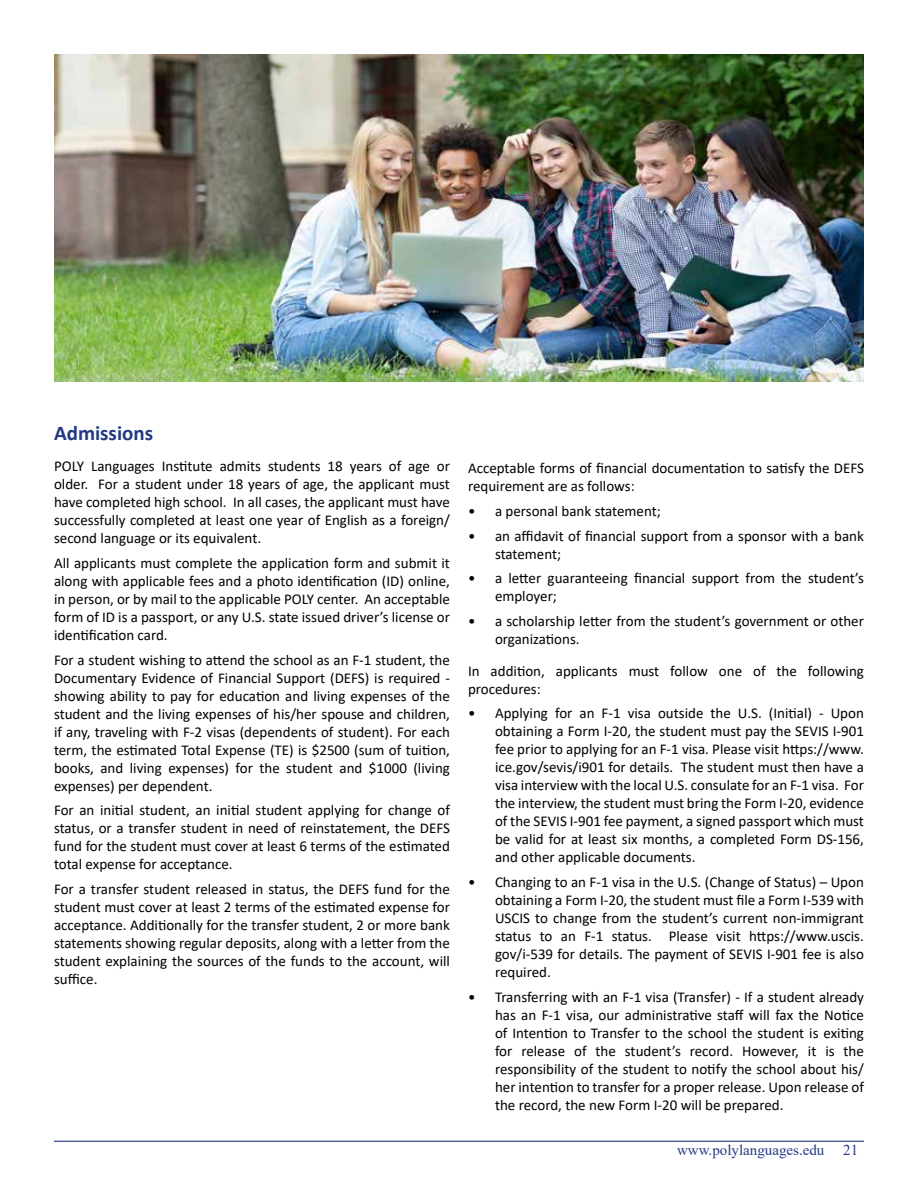
<style>
.page{position:relative;width:918px;height:1188px;background:#fff}
.page>*{position:absolute;margin:0;border:0;box-sizing:border-box;transform-origin:0 0}
.t1{font:700 21px "Calibri";color:#223983}
.t2{font:15px/18px "Calibri";color:#000;text-align:justify}
.t3{font:15px "Times New Roman";color:#223983}
</style>
<div class="page">
<img style="left:54px;top:54px;width:810px;height:328px">
<hr style="left:54px;top:1141px;width:810px;height:1px;background:#223983">
<h1 class="t1" style="left:54px;top:418px;width:101px">Admissions</h1>
<p class="t2" style="left:54px;top:457px;width:398px">POLY Languages Institute admits students 18 years of age or older. For a student under 18 years of age, the applicant must have completed high school. In all cases, the applicant must have successfully completed at least one year of English as a foreign/ second language or its equivalent.</p>
<p class="t2" style="left:54px;top:553px;width:397px">All applicants must complete the application form and submit it along with applicable fees and a photo identification (ID) online, in person, or by mail to the applicable POLY center. An acceptable form of ID is a passport, or any U.S. state issued driver’s license or identification card.</p>
<p class="t2" style="left:54px;top:650px;width:398px">For a student wishing to attend the school as an F-1 student, the Documentary Evidence of Financial Support (DEFS) is required - showing ability to pay for education and living expenses of the student and the living expenses of his/her spouse and children, if any, traveling with F-2 visas (dependents of student). For each term, the estimated Total Expense (TE) is $2500 (sum of tuition, books, and living expenses) for the student and $1000 (living expenses) per dependent.</p>
<p class="t2" style="left:54px;top:801px;width:398px">For an initial student, an initial student applying for change of status, or a transfer student in need of reinstatement, the DEFS fund for the student must cover at least 6 terms of the estimated total expense for acceptance.</p>
<p class="t2" style="left:54px;top:880px;width:398px">For a transfer student released in status, the DEFS fund for the student must cover at least 2 terms of the estimated expense for acceptance. Additionally for the transfer student, 2 or more bank statements showing regular deposits, along with a letter from the student explaining the sources of the funds to the account, will suffice.</p>
<p class="t2" style="left:468px;top:459px;width:397px">Acceptable forms of financial documentation to satisfy the DEFS requirement are as follows:</p>
<p class="t2" style="left:468px;top:502px;width:194px">• a personal bank statement;</p>
<p class="t2" style="left:495px;top:526px;width:370px;text-indent:-27px">• an affidavit of financial support from a sponsor with a bank statement;</p>
<p class="t2" style="left:495px;top:569px;width:370px;text-indent:-27px">• a letter guaranteeing financial support from the student’s employer;</p>
<p class="t2" style="left:495px;top:612px;width:371px;text-indent:-27px">• a scholarship letter from the student’s government or other organizations.</p>
<p class="t2" style="left:468px;top:661px;width:397px">In addition, applicants must follow one of the following procedures:</p>
<p class="t2" style="left:495px;top:704px;width:371px;text-indent:-27px">• Applying for an F-1 visa outside the U.S. (Initial) - Upon obtaining a Form I-20, the student must pay the SEVIS I-901 fee prior to applying for an F-1 visa. Please visit https://www. ice.gov/sevis/i901 for details. The student must then have a visa interview with the local U.S. consulate for an F-1 visa. For the interview, the student must bring the Form I-20, evidence of the SEVIS I-901 fee payment, a signed passport which must be valid for at least six months, a completed Form DS-156, and other applicable documents.</p>
<p class="t2" style="left:495px;top:873px;width:370px;text-indent:-27px">• Changing to an F-1 visa in the U.S. (Change of Status) – Upon obtaining a Form I-20, the student must file a Form I-539 with USCIS to change from the student’s current non-immigrant status to an F-1 status. Please visit https://www.uscis. gov/i-539 for details. The payment of SEVIS I-901 fee is also required.</p>
<p class="t2" style="left:495px;top:988px;width:371px;text-indent:-27px">• Transferring with an F-1 visa (Transfer) - If a student already has an F-1 visa, our administrative staff will fax the Notice of Intention to Transfer to the school the student is exiting for release of the student’s record. However, it is the responsibility of the student to notify the school about his/ her intention to transfer for a proper release. Upon release of the record, the new Form I-20 will be prepared.</p>
<p class="t3" style="left:677px;top:1140px;width:183px">www.polylanguages.edu 21</p>
</div>
